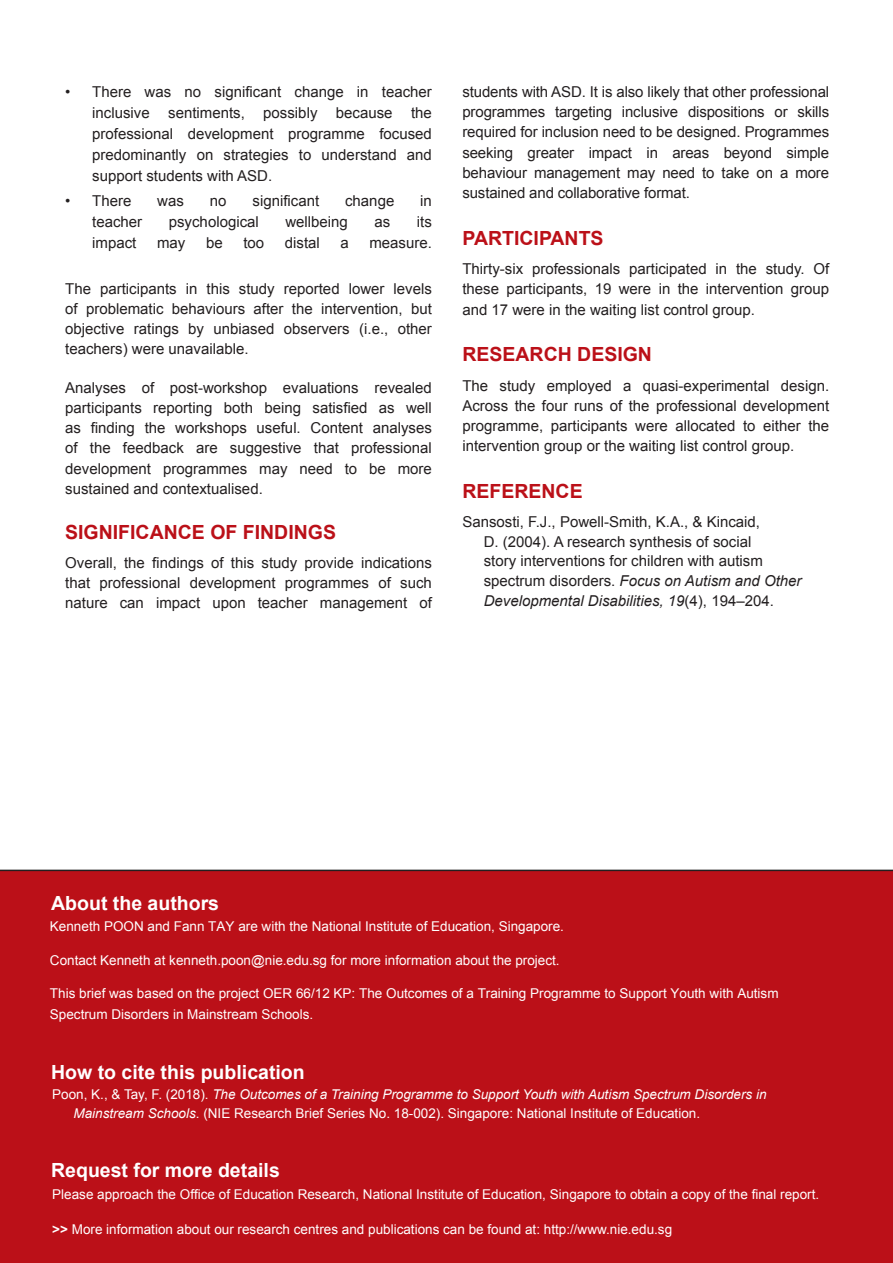
<style>
.page{position:relative;width:893px;height:1263px;background:#fff}
.page>*{position:absolute;margin:0;border:0;box-sizing:border-box;transform-origin:0 0}
.t1{font:700 19.5px "Arial";color:#fff}
.t2{font:700 19.5px "Arial";color:#bb1018}
.t3{font:15px/20.2px "Arial";color:#231f20;text-align:justify}
.t4{font:13.5px/21px "Arial";color:#fff}
.s1{font-style:italic}
.s2{font-weight:700}
</style>
<div class="page">
<div style="left:0;top:870px;width:893px;height:393px;background:#bb1018"></div>
<p class="t3" style="left:92px;top:81px;width:341px;line-height:21px;text-indent:-27px">• There was no significant change in teacher inclusive sentiments, possibly because the professional development programme focused predominantly on strategies to understand and support students with ASD.</p>
<p class="t3" style="left:65px;top:191px;width:68px">• There</p>
<p class="t3" style="left:157px;top:191px;width:28px">was</p>
<p class="t3" style="left:210px;top:191px;width:18px">no</p>
<p class="t3" style="left:252px;top:191px;width:68px">significant</p>
<p class="t3" style="left:345px;top:191px;width:51px">change</p>
<p class="t3" style="left:420px;top:191px;width:13px">in</p>
<p class="t3" style="left:92px;top:212px;width:52px">teacher</p>
<p class="t3" style="left:169px;top:212px;width:92px">psychological</p>
<p class="t3" style="left:285px;top:212px;width:64px">wellbeing</p>
<p class="t3" style="left:375px;top:212px;width:17px">as</p>
<p class="t3" style="left:417px;top:212px;width:16px">its</p>
<p class="t3" style="left:92px;top:233px;width:46px">impact</p>
<p class="t3" style="left:157px;top:233px;width:30px">may</p>
<p class="t3" style="left:206px;top:233px;width:18px">be</p>
<p class="t3" style="left:243px;top:233px;width:22px">too</p>
<p class="t3" style="left:285px;top:233px;width:37px">distal</p>
<p class="t3" style="left:340px;top:233px;width:10px">a</p>
<p class="t3" style="left:369px;top:233px;width:64px">measure.</p>
<p class="t3" style="left:65px;top:278px;width:368px">The participants in this study reported lower levels of problematic behaviours after the intervention, but objective ratings by unbiased observers (i.e., other teachers) were unavailable.</p>
<p class="t3" style="left:65px;top:377px;width:368px">Analyses of post-workshop evaluations revealed participants reporting both being satisfied as well as finding the workshops useful. Content analyses of the feedback are suggestive that professional development programmes may need to be more sustained and contextualised.</p>
<h1 class="t2" style="left:65px;top:519px;width:272px">SIGNIFICANCE OF FINDINGS</h1>
<p class="t3" style="left:65px;top:553px;width:368px">Overall, the findings of this study provide indications that professional development programmes of such nature can impact upon teacher management of</p>
<p class="t3" style="left:462px;top:82px;width:368px">students with ASD. It is also likely that other professional programmes targeting inclusive dispositions or skills required for inclusion need to be designed. Programmes seeking greater impact in areas beyond simple behaviour management may need to take on a more sustained and collaborative format.</p>
<h1 class="t2" style="left:462px;top:225px;width:143px">PARTICIPANTS</h1>
<p class="t3" style="left:462px;top:259px;width:368px">Thirty-six professionals participated in the study. Of these participants, 19 were in the intervention group and 17 were in the waiting list control group.</p>
<h1 class="t2" style="left:462px;top:342px;width:191px">RESEARCH DESIGN</h1>
<p class="t3" style="left:462px;top:375px;width:368px">The study employed a quasi-experimental design.<br>Across the four runs of the professional development programme, participants were allocated to either the intervention group or the waiting list control group.</p>
<h1 class="t2" style="left:462px;top:478px;width:122px">REFERENCE</h1>
<p class="t3" style="left:484px;top:512px;width:319px;line-height:19.8px;text-align:left;text-indent:-21px">Sansosti, F.J., Powell-Smith, K.A., &amp; Kincaid,<br>D. (2004). A research synthesis of social<br>story interventions for children with autism spectrum disorders. <span class="s1">Focus on Autism and Other Developmental Disabilities, 19</span>(4), 194–204.</p>
<h1 class="t1" style="left:51px;top:891px;width:169px">About the authors</h1>
<p class="t4" style="left:50px;top:916px;width:516px">Kenneth POON and Fann TAY are with the National Institute of Education, Singapore.</p>
<p class="t4" style="left:50px;top:949px;width:511px">Contact Kenneth at kenneth.poon@nie.edu.sg for more information about the project.</p>
<p class="t4" style="left:50px;top:983px;width:730px">This brief was based on the project OER 66/12 KP: The Outcomes of a Training Programme to Support Youth with Autism<br>Spectrum Disorders in Mainstream Schools.</p>
<h1 class="t1" style="left:51px;top:1059px;width:255px">How to cite this publication</h1>
<p class="t4" style="left:74px;top:1084px;width:695px;line-height:19.5px;text-indent:-21px">Poon, K., &amp; Tay, F. (2018). <span class="s1">The Outcomes of a Training Programme to Support Youth with Autism Spectrum Disorders in<br>Mainstream Schools</span>. (NIE Research Brief Series No. 18-002). Singapore: National Institute of Education.</p>
<h1 class="t1" style="left:51px;top:1157px;width:230px">Request for more details</h1>
<p class="t4" style="left:52px;top:1184px;width:768px">Please approach the Office of Education Research, National Institute of Education, Singapore to obtain a copy of the final report.</p>
<p class="t4" style="left:52px;top:1219px;width:621px"><span class="s2">&gt;&gt;</span> More information about our research centres and publications can be found at: http://www.nie.edu.sg</p>
</div>
